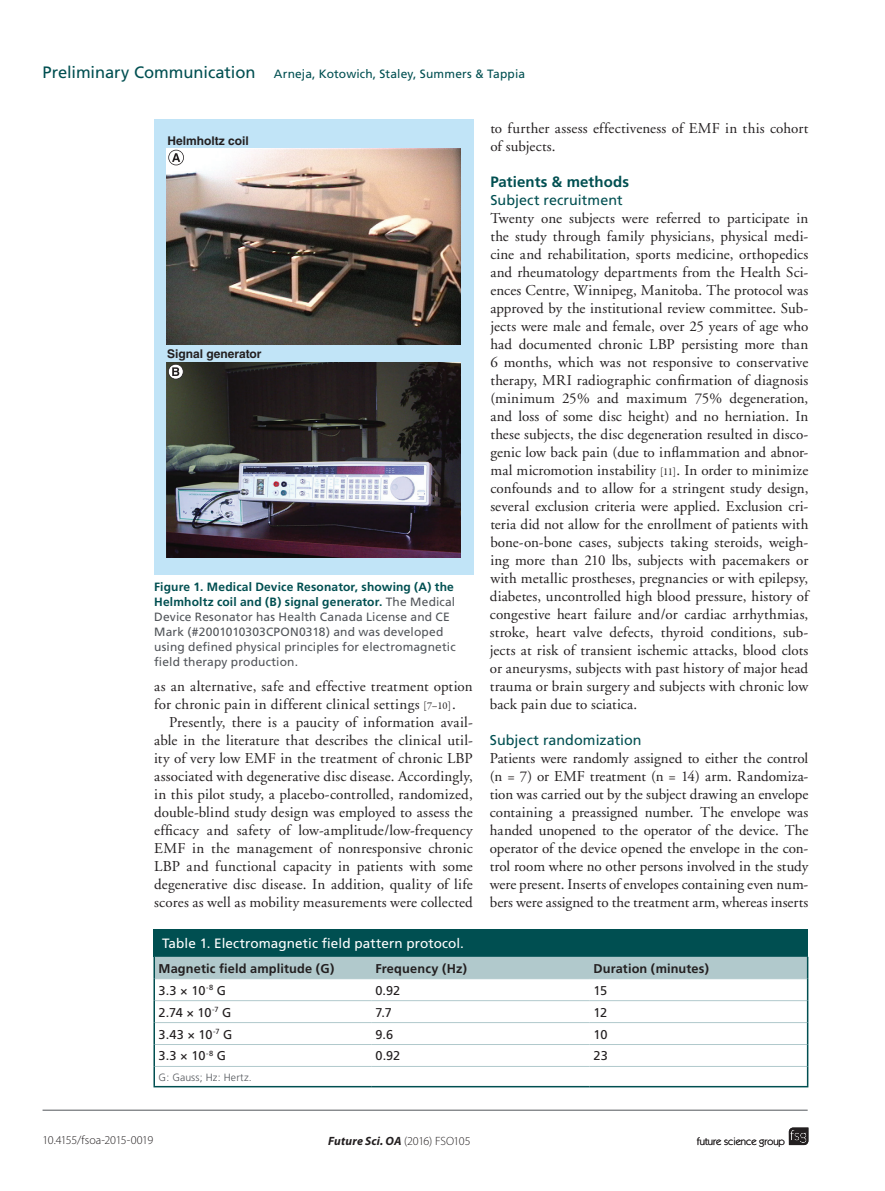
<style>
.page{position:relative;width:885px;height:1191px;background:#fff}
.page>*{position:absolute;margin:0;border:0;box-sizing:border-box;transform-origin:0 0}
.t1{font:15px/18px "Adobe Garamond";letter-spacing:.01em;color:#231f20;text-align:justify}
.t2{font:700 15px "Frutiger";letter-spacing:.005em;color:#004f51}
.t3{font:14.25px "Frutiger";letter-spacing:.005em;color:#004f51}
.t4{font:13.5px "Frutiger";letter-spacing:.005em;color:#fff}
.t5{font:12.75px "Frutiger";letter-spacing:-.02em;color:#231f20}
.t6{font:700 12.75px "Frutiger";letter-spacing:.01em;color:#231f20}
.t7{font:12px/15px "Frutiger";letter-spacing:.01em;color:#52555a}
.t8{font:12px "Frutiger";letter-spacing:.01em;color:#004f51}
.t9{font:700 12px "Helvetica LT Std";color:#231f20}
.t10{font:italic 700 12px "Myriad Pro";letter-spacing:.01em;color:#231f20}
.t11{font:300 12px "Myriad Pro";letter-spacing:-.04em;color:#231f20}
.t12{font:10.5px "Itc Kabel";color:#231f20}
.t13{font:300 10.5px "Frutiger";letter-spacing:.01em;color:#52555a}
.s1{font-size:16.5px}
.s2{font-weight:700;color:#004f51}
.s3{font-family:"Garamond Premr Pro";font-size:10.5px}
.s4{font-weight:300;font-style:normal}
</style>
<div class="page">
<svg style="left:788px;top:1127px;width:20px;height:18px"></svg>
<hr style="left:43px;top:1109px;width:764px;height:1px;background:#52555a">
<div style="left:153px;top:929px;width:655px;height:27px;background:#004f51"></div>
<div style="left:155px;top:956px;width:651px;height:22px;background:#b1c9cc"></div>
<hr style="left:153px;top:956px;width:2px;height:22px;background:#004f51">
<hr style="left:806px;top:956px;width:2px;height:22px;background:#004f51">
<hr style="left:155px;top:978px;width:216px;height:1px;background:#b1c9cc">
<hr style="left:371px;top:978px;width:218px;height:1px;background:#b1c9cc">
<hr style="left:589px;top:978px;width:217px;height:1px;background:#b1c9cc">
<hr style="left:155px;top:1000px;width:216px;height:1px;background:#b1c9cc">
<hr style="left:371px;top:1000px;width:218px;height:1px;background:#b1c9cc">
<hr style="left:589px;top:1000px;width:217px;height:1px;background:#b1c9cc">
<hr style="left:155px;top:1022px;width:216px;height:1px;background:#b1c9cc">
<hr style="left:371px;top:1022px;width:218px;height:1px;background:#b1c9cc">
<hr style="left:589px;top:1022px;width:217px;height:1px;background:#b1c9cc">
<hr style="left:155px;top:1044px;width:216px;height:1px;background:#b1c9cc">
<hr style="left:371px;top:1044px;width:218px;height:1px;background:#b1c9cc">
<hr style="left:589px;top:1044px;width:217px;height:1px;background:#b1c9cc">
<hr style="left:155px;top:1066px;width:216px;height:1px;background:#b1c9cc">
<hr style="left:371px;top:1066px;width:218px;height:1px;background:#b1c9cc">
<hr style="left:589px;top:1066px;width:217px;height:1px;background:#b1c9cc">
<hr style="left:153px;top:978px;width:2px;height:22px;background:#004f51">
<hr style="left:806px;top:978px;width:2px;height:22px;background:#004f51">
<hr style="left:153px;top:1000px;width:2px;height:22px;background:#004f51">
<hr style="left:806px;top:1000px;width:2px;height:22px;background:#004f51">
<hr style="left:153px;top:1022px;width:2px;height:22px;background:#004f51">
<hr style="left:806px;top:1022px;width:2px;height:22px;background:#004f51">
<hr style="left:153px;top:1044px;width:2px;height:22px;background:#004f51">
<hr style="left:806px;top:1044px;width:2px;height:22px;background:#004f51">
<hr style="left:153px;top:1066px;width:2px;height:20px;background:#004f51">
<hr style="left:806px;top:1066px;width:2px;height:20px;background:#004f51">
<hr style="left:153px;top:1086px;width:218px;height:1px;background:#004f51">
<hr style="left:371px;top:1086px;width:218px;height:1px;background:#004f51">
<hr style="left:589px;top:1086px;width:219px;height:1px;background:#004f51">
<div style="left:154px;top:119px;width:319px;height:455px;background:#c1e4f7"></div>
<img style="left:167px;top:362px;width:293px;height:195px">
<img style="left:167px;top:149px;width:293px;height:195px">
<svg style="left:168px;top:150px;width:16px;height:15px"></svg>
<svg style="left:168px;top:364px;width:15px;height:15px"></svg>
<p class="t8" style="left:43px;top:67px;width:484px"><span class="s1">Preliminary Communication</span> Arneja, Kotowich, Staley, Summers &amp; Tappia</p>
<p class="t9" style="left:167px;top:134px;width:83px">Helmholtz coil</p>
<p class="t9" style="left:167px;top:346px;width:96px">Signal generator</p>
<p class="t7" style="left:154px;top:579px;width:303px"><span class="s2">Figure 1. Medical Device Resonator, showing (A) the Helmholtz coil and (B) signal generator.</span> The Medical Device Resonator has Health Canada License and CE Mark (#2001010303CPON0318) and was developed using defined physical principles for electromagnetic field therapy production.</p>
<p class="t1" style="left:154px;top:677px;width:320px">as an alternative, safe and effective treatment option for chronic pain in different clinical settings <span class="s3">[7–10]</span>.</p>
<p class="t1" style="left:154px;top:713px;width:320px;text-indent:15px">Presently, there is a paucity of information avail&shy;able in the literature that describes the clinical util&shy;ity of very low EMF in the treatment of chronic LBP associated with degenerative disc disease. Accordingly, in this pilot study, a placebo-controlled, randomized, double-blind study design was employed to assess the efficacy and safety of low-amplitude/low-frequency EMF in the management of nonresponsive chronic LBP and functional capacity in patients with some degenerative disc disease. In addition, quality of life scores as well as mobility measurements were collected</p>
<p class="t1" style="left:490px;top:119px;width:319px">to further assess effectiveness of EMF in this cohort of subjects.</p>
<p class="t2" style="left:490px;top:172px;width:140px">Patients &amp; methods</p>
<p class="t3" style="left:490px;top:191px;width:134px">Subject recruitment</p>
<p class="t1" style="left:490px;top:209px;width:320px">Twenty one subjects were referred to participate in the study through family physicians, physical medi&shy;cine and rehabilitation, sports medicine, orthopedics and rheumatology departments from the Health Sci&shy;ences Centre, Winnipeg, Manitoba. The protocol was approved by the institutional review committee. Sub&shy;jects were male and female, over 25 years of age who had documented chronic LBP persisting more than 6 months, which was not responsive to conservative therapy, MRI radiographic confirmation of diagnosis (minimum 25% and maximum 75% degeneration, and loss of some disc height) and no herniation. In these subjects, the disc degeneration resulted in disco&shy;genic low back pain (due to inflammation and abnor&shy;mal micromotion instability <span class="s3">[11]</span>. In order to minimize confounds and to allow for a stringent study design, several exclusion criteria were applied. Exclusion cri&shy;teria did not allow for the enrollment of patients with bone-on-bone cases, subjects taking steroids, weigh&shy;ing more than 210 lbs, subjects with pacemakers or with metallic prostheses, pregnancies or with epilepsy, diabetes, uncontrolled high blood pressure, history of congestive heart failure and/or cardiac arrhythmias, stroke, heart valve defects, thyroid conditions, sub&shy;jects at risk of transient ischemic attacks, blood clots or aneurysms, subjects with past history of major head trauma or brain surgery and subjects with chronic low back pain due to sciatica.</p>
<p class="t3" style="left:490px;top:731px;width:153px">Subject randomization</p>
<p class="t1" style="left:490px;top:749px;width:320px">Patients were randomly assigned to either the control (n = 7) or EMF treatment (n = 14) arm. Randomiza&shy;tion was carried out by the subject drawing an envelope containing a preassigned number. The envelope was handed unopened to the operator of the device. The operator of the device opened the envelope in the con&shy;trol room where no other persons involved in the study were present. Inserts of envelopes containing even num&shy;bers were assigned to the treatment arm, whereas inserts</p>
<p class="t4" style="left:162px;top:935px;width:303px">Table 1. Electromagnetic field pattern protocol.</p>
<p class="t6" style="left:158px;top:960px;width:177px">Magnetic field amplitude (G)</p>
<p class="t6" style="left:375px;top:960px;width:93px">Frequency (Hz)</p>
<p class="t6" style="left:593px;top:960px;width:117px">Duration (minutes)</p>
<p class="t5" style="left:158px;top:982px;width:69px">3.3 × 10<sup>-8</sup> G</p>
<p class="t5" style="left:375px;top:982px;width:26px">0.92</p>
<p class="t5" style="left:593px;top:982px;width:15px">15</p>
<p class="t5" style="left:158px;top:1004px;width:74px">2.74 × 10<sup>-7</sup> G</p>
<p class="t5" style="left:375px;top:1004px;width:18px">7.7</p>
<p class="t5" style="left:593px;top:1004px;width:15px">12</p>
<p class="t5" style="left:158px;top:1026px;width:75px">3.43 × 10<sup>-7</sup> G</p>
<p class="t5" style="left:375px;top:1026px;width:19px">9.6</p>
<p class="t5" style="left:593px;top:1026px;width:15px">10</p>
<p class="t5" style="left:158px;top:1048px;width:69px">3.3 × 10<sup>-8</sup> G</p>
<p class="t5" style="left:375px;top:1048px;width:26px">0.92</p>
<p class="t5" style="left:593px;top:1048px;width:16px">23</p>
<p class="t13" style="left:158px;top:1071px;width:95px">G: Gauss; Hz: Hertz.</p>
<p class="t11" style="left:43px;top:1133px;width:112px">10.4155/fsoa-2015-0019</p>
<p class="t10" style="left:328px;top:1132px;width:144px">Future Sci. OA <span class="s4">(2016) FSO105</span></p>
<p class="t12" style="left:696px;top:1135px;width:90px">future science group</p>
</div>
